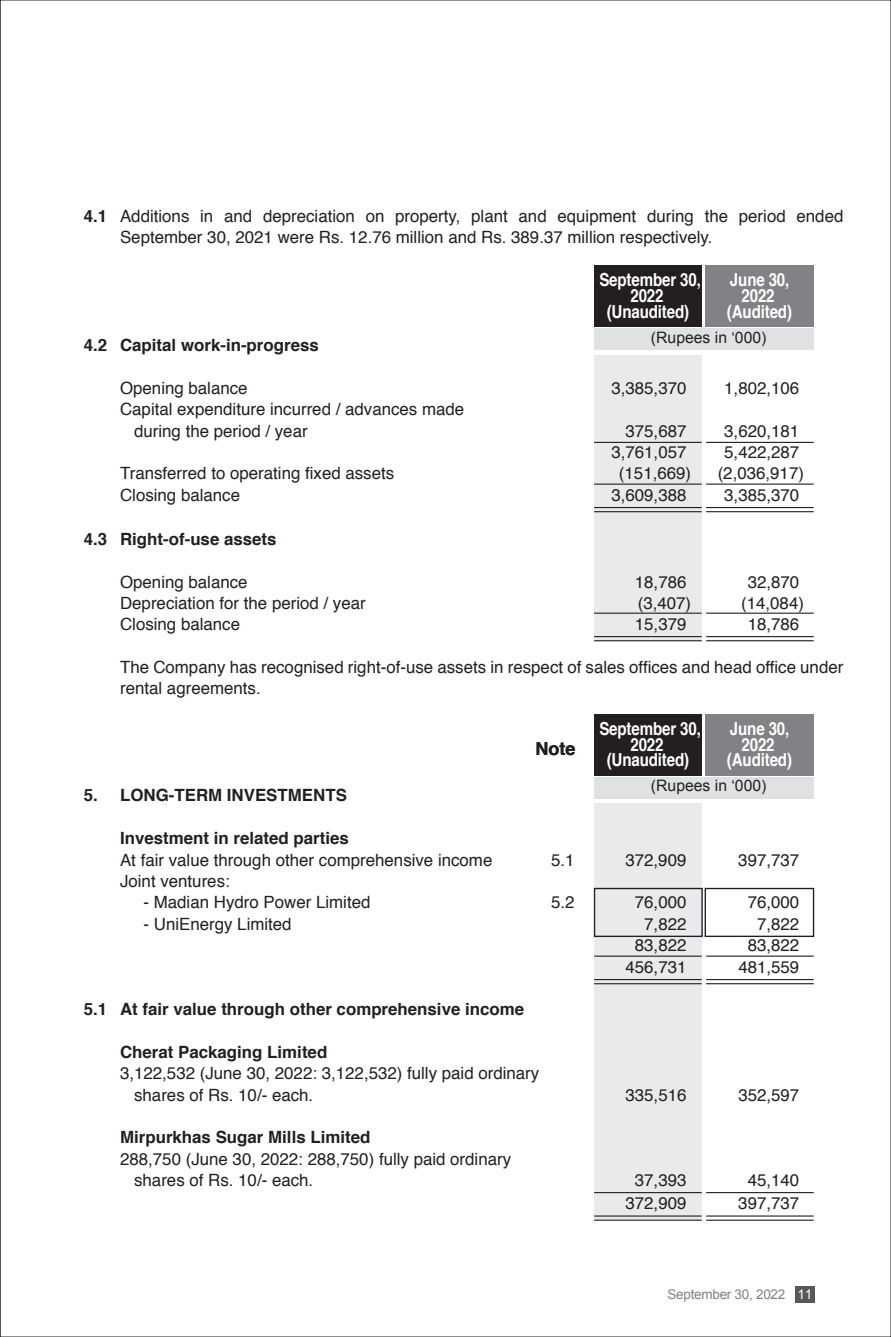
<style>
.page{position:relative;width:891px;height:1337px;background:#fff}
.page>*{position:absolute;margin:0;border:0;box-sizing:border-box;transform-origin:0 0}
.t1{font:700 18px/15.8px "Helvetica";letter-spacing:-.01em;color:#fff;text-align:center;scale:.84 1}
.t2{font:700 18px "Helvetica";color:#231f20}
.t3{font:16.88px/21.4px "Helvetica";color:#231f20}
.t4{font:700 16.88px "Helvetica";color:#231f20}
.t5{font:15.75px "Arial";color:#231f20}
.t6{font:13.5px "Arial";letter-spacing:-.02em;color:#808285}
.s1{font-weight:700}
.s2{color:#fff}
</style>
<div class="page">
<div style="left:594px;top:355px;width:108px;height:286px;background:#e9eaeb"></div>
<svg style="left:0;top:0;width:1px;height:1336px"></svg>
<div style="left:595px;top:265px;width:107px;height:62px;background:#231f20"></div>
<div style="left:595px;top:328px;width:219px;height:21px;background:#e0e1e3"></div>
<div style="left:705px;top:265px;width:109px;height:62px;background:#808285"></div>
<div style="left:594px;top:804px;width:108px;height:416px;background:#e9eaeb"></div>
<div style="left:595px;top:714px;width:107px;height:61px;background:#231f20"></div>
<div style="left:595px;top:777px;width:219px;height:21px;background:#e0e1e3"></div>
<div style="left:705px;top:714px;width:109px;height:61px;background:#808285"></div>
<hr style="left:594px;top:507px;width:108px;height:1px;background:#231f20">
<hr style="left:594px;top:511px;width:108px;height:1px;background:#231f20">
<hr style="left:706px;top:507px;width:108px;height:1px;background:#231f20">
<hr style="left:594px;top:483px;width:108px;height:2px;background:#231f20">
<hr style="left:706px;top:483px;width:108px;height:2px;background:#231f20">
<hr style="left:594px;top:442px;width:108px;height:1px;background:#231f20">
<hr style="left:706px;top:442px;width:108px;height:1px;background:#231f20">
<hr style="left:706px;top:511px;width:108px;height:1px;background:#231f20">
<hr style="left:594px;top:636px;width:108px;height:1px;background:#231f20">
<hr style="left:594px;top:612px;width:108px;height:2px;background:#231f20">
<hr style="left:594px;top:640px;width:108px;height:1px;background:#231f20">
<hr style="left:706px;top:636px;width:108px;height:1px;background:#231f20">
<hr style="left:706px;top:612px;width:108px;height:2px;background:#231f20">
<hr style="left:706px;top:640px;width:108px;height:1px;background:#231f20">
<hr style="left:594px;top:1215px;width:108px;height:1px;background:#231f20">
<hr style="left:594px;top:1219px;width:108px;height:1px;background:#231f20">
<hr style="left:706px;top:1215px;width:108px;height:1px;background:#231f20">
<hr style="left:594px;top:1192px;width:108px;height:1px;background:#231f20">
<hr style="left:706px;top:1192px;width:108px;height:1px;background:#231f20">
<hr style="left:706px;top:1219px;width:108px;height:1px;background:#231f20">
<hr style="left:594px;top:979px;width:108px;height:1px;background:#231f20">
<hr style="left:594px;top:983px;width:108px;height:1px;background:#231f20">
<hr style="left:706px;top:979px;width:108px;height:1px;background:#231f20">
<hr style="left:594px;top:955px;width:108px;height:1px;background:#231f20">
<hr style="left:706px;top:955px;width:108px;height:1px;background:#231f20">
<hr style="left:706px;top:983px;width:108px;height:1px;background:#231f20">
<div style="left:795px;top:1285px;width:19px;height:17px;background:#57585a"></div>
<div style="left:594px;top:888px;width:109px;height:49px;border:1px solid #231f20"></div>
<div style="left:705px;top:888px;width:109px;height:49px;border:1px solid #231f20"></div>
<p class="t3" style="left:120px;top:206px;width:725px;text-indent:-36px"><span class="s1">4.1</span> Additions in and depreciation on property, plant and equipment during the period ended<br>September 30, 2021 were Rs. 12.76 million and Rs. 389.37 million respectively.</p>
<p class="t1" style="left:599px;top:272px;width:122px">September 30,<br>2022 (Unaudited)</p>
<p class="t1" style="left:727px;top:272px;width:79px">June 30,<br>2022 (Audited)</p>
<p class="t5" style="left:651px;top:327px;width:117px">(Rupees in ‘000)</p>
<p class="t4" style="left:84px;top:331px;width:237px">4.2 Capital work-in-progress</p>
<p class="t3" style="left:120px;top:378px;width:129px">Opening balance</p>
<p class="t3" style="left:611px;top:378px;width:77px">3,385,370</p>
<p class="t3" style="left:724px;top:378px;width:77px">1,802,106</p>
<p class="t3" style="left:134px;top:399px;width:332px;text-indent:-14px">Capital expenditure incurred / advances made during the period / year</p>
<p class="t3" style="left:626px;top:420px;width:62px">375,687</p>
<p class="t3" style="left:724px;top:420px;width:77px">3,620,181</p>
<p class="t3" style="left:611px;top:442px;width:77px">3,761,057</p>
<p class="t3" style="left:724px;top:442px;width:77px">5,422,287</p>
<p class="t3" style="left:120px;top:463px;width:276px">Transferred to operating fixed assets</p>
<p class="t3" style="left:619px;top:463px;width:74px">(151,669)</p>
<p class="t3" style="left:718px;top:463px;width:88px">(2,036,917)</p>
<p class="t3" style="left:120px;top:485px;width:122px">Closing balance</p>
<p class="t3" style="left:611px;top:485px;width:77px">3,609,388</p>
<p class="t3" style="left:724px;top:485px;width:77px">3,385,370</p>
<p class="t4" style="left:84px;top:525px;width:194px">4.3 Right-of-use assets</p>
<p class="t3" style="left:120px;top:571px;width:129px">Opening balance</p>
<p class="t3" style="left:635px;top:571px;width:53px">18,786</p>
<p class="t3" style="left:748px;top:571px;width:53px">32,870</p>
<p class="t3" style="left:120px;top:593px;width:247px">Depreciation for the period / year</p>
<p class="t3" style="left:638px;top:593px;width:55px">(3,407)</p>
<p class="t3" style="left:741px;top:593px;width:64px">(14,084)</p>
<p class="t3" style="left:120px;top:614px;width:122px">Closing balance</p>
<p class="t3" style="left:635px;top:614px;width:53px">15,379</p>
<p class="t3" style="left:748px;top:614px;width:53px">18,786</p>
<p class="t3" style="left:120px;top:657px;width:725px">The Company has recognised right-of-use assets in respect of sales offices and head office under rental agreements.</p>
<p class="t1" style="left:599px;top:721px;width:122px">September 30,<br>2022 (Unaudited)</p>
<p class="t1" style="left:727px;top:721px;width:79px">June 30,<br>2022 (Audited)</p>
<p class="t5" style="left:651px;top:775px;width:117px">(Rupees in ‘000)</p>
<p class="t2" style="left:535px;top:734px;width:41px">Note</p>
<p class="t4" style="left:84px;top:782px;width:265px">5. LONG-TERM INVESTMENTS</p>
<p class="t4" style="left:120px;top:824px;width:230px">Investment in related parties</p>
<p class="t3" style="left:120px;top:849px;width:374px">At fair value through other comprehensive income</p>
<p class="t3" style="left:551px;top:849px;width:25px">5.1</p>
<p class="t3" style="left:625px;top:849px;width:62px">372,909</p>
<p class="t3" style="left:738px;top:849px;width:62px">397,737</p>
<p class="t3" style="left:120px;top:871px;width:111px">Joint ventures:</p>
<p class="t3" style="left:144px;top:892px;width:228px">- Madian Hydro Power Limited</p>
<p class="t3" style="left:551px;top:892px;width:25px">5.2</p>
<p class="t3" style="left:635px;top:892px;width:53px">76,000</p>
<p class="t3" style="left:748px;top:892px;width:53px">76,000</p>
<p class="t3" style="left:144px;top:913px;width:150px">- UniEnergy Limited</p>
<p class="t3" style="left:644px;top:913px;width:44px">7,822</p>
<p class="t3" style="left:757px;top:913px;width:44px">7,822</p>
<p class="t3" style="left:635px;top:935px;width:53px">83,822</p>
<p class="t3" style="left:748px;top:935px;width:53px">83,822</p>
<p class="t3" style="left:626px;top:956px;width:62px">456,731</p>
<p class="t3" style="left:738px;top:956px;width:62px">481,559</p>
<p class="t4" style="left:84px;top:995px;width:442px">5.1 At fair value through other comprehensive income</p>
<p class="t4" style="left:120px;top:1038px;width:209px">Cherat Packaging Limited</p>
<p class="t3" style="left:134px;top:1063px;width:407px;text-indent:-14px">3,122,532 (June 30, 2022: 3,122,532) fully paid ordinary shares of Rs. 10/- each.</p>
<p class="t3" style="left:626px;top:1084px;width:62px">335,516</p>
<p class="t3" style="left:738px;top:1084px;width:62px">352,597</p>
<p class="t4" style="left:120px;top:1123px;width:252px">Mirpurkhas Sugar Mills Limited</p>
<p class="t3" style="left:134px;top:1148px;width:379px;text-indent:-14px">288,750 (June 30, 2022: 288,750) fully paid ordinary shares of Rs. 10/- each.</p>
<p class="t3" style="left:635px;top:1170px;width:53px">37,393</p>
<p class="t3" style="left:748px;top:1170px;width:53px">45,140</p>
<p class="t3" style="left:626px;top:1192px;width:62px">372,909</p>
<p class="t3" style="left:738px;top:1192px;width:62px">397,737</p>
<p class="t6" style="left:668px;top:1285px;width:146px">September 30, 2022 <span class="s2">11</span></p>
</div>
